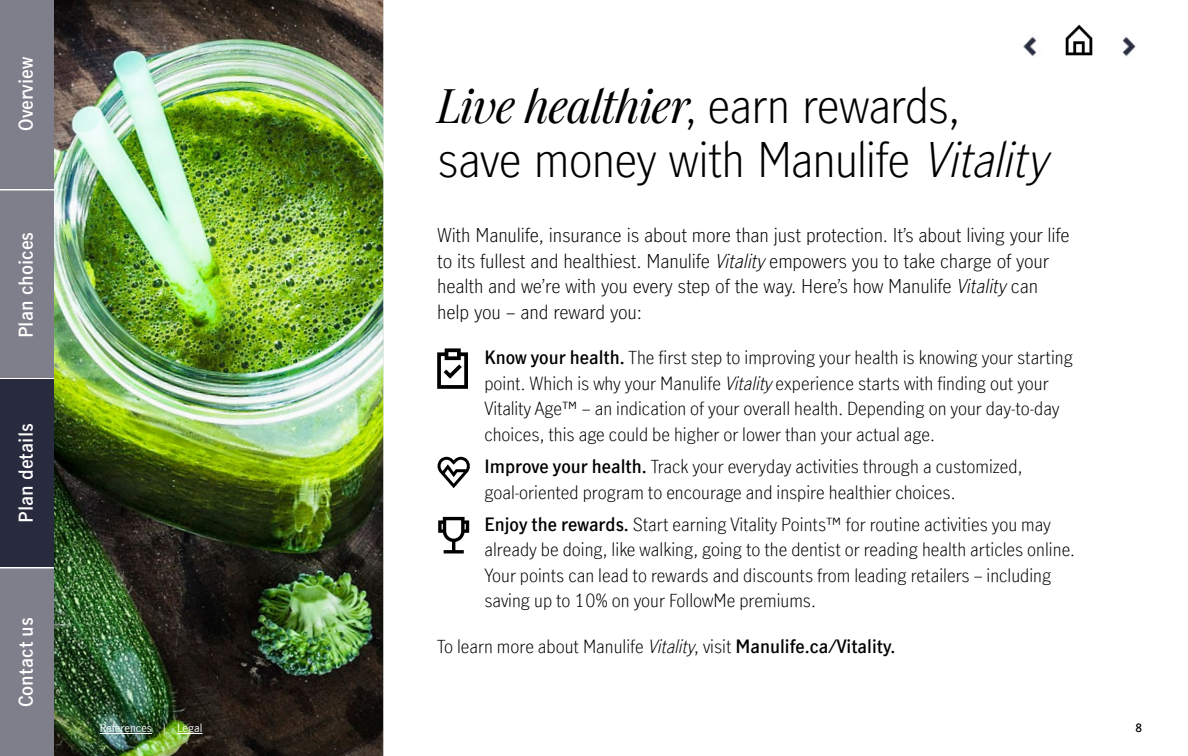
<style>
.page{position:relative;width:1188px;height:756px;background:#fff}
.page>*{position:absolute;margin:0;border:0;box-sizing:border-box;transform-origin:0 0}
.Page_header___Light{font:300 45px/54px "Manulife JH Sans";letter-spacing:-.02em;color:#000}
.Body_list_no_bullet{font:300 18px/25.5px "Manulife JH Sans Optimized";color:#000}
.Body___Light_12_17_P{font:300 18px/25.5px "Manulife JH Sans";letter-spacing:-.01em;color:#000}
.Body_demibold_-_12_1{font:300 18px "Manulife JH Sans Optimized";color:#000}
.t1{font:600 18px "Manulife JH Sans";color:#fff}
.Footnote___Light_7_5{font:11.25px "Manulife JH Sans Optimized";color:#fff}
.t2{font:600 11.25px "Manulife JH Sans Optimized";color:#000}
.s1{font-family:"Manulife JH Serif Optimized";font-weight:400;font-style:italic}
.s2{font-style:italic}
.s3{font-weight:600}
</style>
<div class="page">
<div style="left:0;top:0;width:54px;height:756px;background:#7e7f8b"></div>
<hr style="left:0;top:189px;width:54px;height:1px;background:#fff">
<hr style="left:0;top:378px;width:54px;height:2px;background:#fff">
<hr style="left:0;top:567px;width:54px;height:1px;background:#fff">
<div style="left:0;top:380px;width:54px;height:187px;background:#282b3e"></div>
<img style="left:54px;top:0;width:329px;height:756px">
<hr style="left:100px;top:733px;width:52px;height:1px;background:#fff">
<svg style="left:177px;top:733px;width:25px;height:1px"></svg>
<svg style="left:437px;top:348px;width:31px;height:41px"></svg>
<svg style="left:437px;top:457px;width:33px;height:31px"></svg>
<svg style="left:438px;top:517px;width:31px;height:36px"></svg>
<img style="left:1023px;top:36px;width:13px;height:21px">
<img style="left:1065px;top:24px;width:28px;height:32px">
<img style="left:1123px;top:36px;width:13px;height:21px">
<p class="t1" style="left:13px;top:131px;width:75px;rotate:-90deg">Overview</p>
<p class="t1" style="left:13px;top:338px;width:108px;rotate:-90deg">Plan choices</p>
<p class="t1" style="left:13px;top:523px;width:101px;rotate:-90deg">Plan details</p>
<p class="t1" style="left:13px;top:707px;width:92px;rotate:-90deg">Contact us</p>
<p class="Footnote___Light_7_5" style="left:100px;top:720px;width:104px">References | Legal</p>
<h2 class="Page_header___Light" style="left:437px;top:77px;width:624px"><span class="s1">Live healthier</span>, earn rewards,<br>save money with Manulife <span class="s2">Vitality</span></h2>
<p class="Body___Light_12_17_P" style="left:437px;top:222px;width:634px">With Manulife, insurance is about more than just protection. It’s about living your life to its fullest and healthiest. Manulife <span class="s2">Vitality</span>empowers you to take charge of your health and we’re with you every step of the way. Here’s how Manulife <span class="s2">Vitality</span>can help you – and reward you:</p>
<p class="Body_list_no_bullet" style="left:484px;top:344px;width:590px"><span class="s3">Know your health.</span> The first step to improving your health is knowing your starting point. Which is why your Manulife <span class="s2">Vitality</span>experience starts with finding out your Vitality Age™ – an indication of your overall health. Depending on your day-to-day choices, this age could be higher or lower than your actual age.</p>
<p class="Body_list_no_bullet" style="left:484px;top:453px;width:540px"><span class="s3">Improve your health.</span> Track your everyday activities through a customized, goal-oriented program to encourage and inspire healthier choices.</p>
<p class="Body_list_no_bullet" style="left:484px;top:511px;width:592px"><span class="s3">Enjoy the rewards.</span> Start earning Vitality Points™ for routine activities you may already be doing, like walking, going to the dentist or reading health articles online.<br>Your points can lead to rewards and discounts from leading retailers – including saving up to 10% on your FollowMe premiums.</p>
<p class="Body_demibold_-_12_1" style="left:437px;top:634px;width:460px">To learn more about Manulife <span class="s2">Vitality</span>, visit <span class="s3">Manulife.ca/Vitality.</span></p>
<p class="t2" style="left:1135px;top:720px;width:8px">8</p>
</div>
